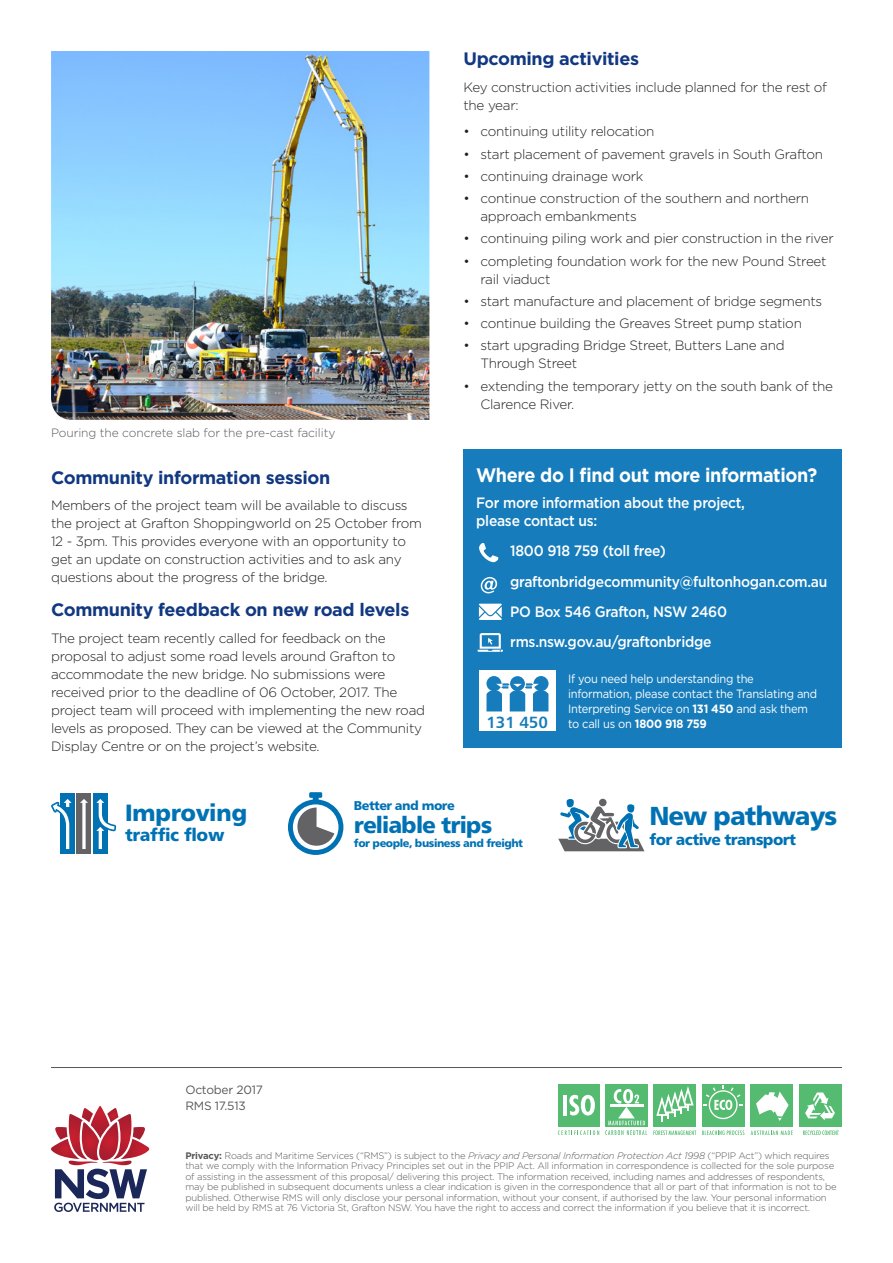
<style>
.page{position:relative;width:893px;height:1263px;background:#fff}
.page>*{position:absolute;margin:0;border:0;box-sizing:border-box;transform-origin:0 0}
.t1{font:700 26.1px "Trans Text Bd";letter-spacing:-.04em;color:#0072b4}
.t2{font:700 23.55px "Trans Text Bd";letter-spacing:-.02em;color:#0072b4}
.t3{font:700 22.95px "Trans Text Bd";letter-spacing:-.04em;color:#0072b4}
.CONTACT_BREAKOUT_SUB{font:700 19.5px "Gotham";letter-spacing:-.02em;color:#fff;scale:.93 1}
.SUB_HEAD_1{font:700 18px "Gotham";letter-spacing:-.02em;color:#113880}
.t4{font:700 17.7px "Trans Text Bd";letter-spacing:-.02em;color:#0072b4}
.t5{font:500 16.2px "Trans Text Md";letter-spacing:-.01em;color:#167cbb}
.t6{font:700 15.6px "Trans Text Bd";letter-spacing:-.04em;color:#0072b4}
.CONTACY_BREAKOUT_BUL{font:500 15px "Gotham";letter-spacing:-.02em;color:#fff;scale:.93 1}
.CONTACT_BREAKOUT_BOD{font:500 15px/18px "Gotham";letter-spacing:-.02em;color:#fff;scale:.93 1}
.BODY_1{font:300 13.5px/18px "Gotham";letter-spacing:-.02em;color:#231f20}
.t7{font:700 12.75px "Trans Text Bd";letter-spacing:-.04em;color:#0072b4}
.CONTACT_TRANSLATE_BO{font:12px/15px "Gotham";letter-spacing:-.02em;color:#fff;scale:.93 1}
.CAPTIONS_GREY_LEFT{font:300 12px "Gotham";letter-spacing:-.01em;color:#57585a}
.DATE___PUB_NO{font:12px "Gotham";letter-spacing:-.02em;color:#57585a}
.t8{font:700 11.1px "Trans Text Bd";letter-spacing:-.04em;color:#0072b4}
.PRIVACY_NOTE{font:300 9.45px/10.5px "Gotham";letter-spacing:-.02em;color:#57585a}
.s1{font-weight:700}
.s2{font-style:italic}
</style>
<div class="page">
<div style="left:799px;top:1084px;width:42px;height:42px;background:#54bb71"></div>
<svg style="left:805px;top:1092px;width:30px;height:28px"></svg>
<svg style="left:803px;top:1130px;width:36px;height:5px"></svg>
<svg style="left:558px;top:1130px;width:41px;height:5px"></svg>
<div style="left:558px;top:1084px;width:42px;height:42px;background:#54bb71"></div>
<hr style="left:563px;top:1095px;width:4px;height:20px;background:#fff">
<svg style="left:569px;top:1095px;width:26px;height:20px"></svg>
<div style="left:605px;top:1084px;width:43px;height:42px;background:#54bb71"></div>
<svg style="left:605px;top:1089px;width:42px;height:46px"></svg>
<div style="left:654px;top:1084px;width:42px;height:42px;background:#54bb71"></div>
<svg style="left:656px;top:1086px;width:38px;height:35px"></svg>
<svg style="left:653px;top:1130px;width:43px;height:5px"></svg>
<svg style="left:702px;top:1130px;width:42px;height:5px"></svg>
<div style="left:702px;top:1084px;width:42px;height:42px;background:#54bb71"></div>
<div style="left:751px;top:1084px;width:42px;height:42px;background:#54bb71"></div>
<svg style="left:751px;top:1130px;width:42px;height:5px"></svg>
<svg style="left:756px;top:1091px;width:33px;height:30px"></svg>
<svg style="left:704px;top:1085px;width:39px;height:34px"></svg>
<hr style="left:51px;top:1067px;width:791px;height:1px;background:#57585a">
<svg style="left:51px;top:1106px;width:98px;height:106px"></svg>
<img style="left:51px;top:51px;width:378px;height:369px">
<div style="left:463px;top:449px;width:379px;height:299px;background:#167cbb"></div>
<svg style="left:479px;top:543px;width:19px;height:19px"></svg>
<svg style="left:479px;top:604px;width:23px;height:16px"></svg>
<svg style="left:478px;top:633px;width:25px;height:19px"></svg>
<svg style="left:480px;top:577px;width:18px;height:16px"></svg>
<div style="left:479px;top:671px;width:76px;height:60px;background:#fff"></div>
<svg style="left:486px;top:676px;width:63px;height:35px"></svg>
<div style="left:93px;top:793px;width:14px;height:61px;background:#0072b4"></div>
<div style="left:61px;top:793px;width:14px;height:61px;background:#0072b4"></div>
<div style="left:77px;top:793px;width:14px;height:61px;background:#636366"></div>
<svg style="left:82px;top:833px;width:4px;height:16px"></svg>
<hr style="left:99px;top:830px;width:3px;height:19px;background:#fff">
<svg style="left:51px;top:797px;width:21px;height:55px"></svg>
<svg style="left:80px;top:794px;width:37px;height:39px"></svg>
<svg style="left:288px;top:792px;width:55px;height:63px"></svg>
<svg style="left:558px;top:798px;width:86px;height:53px"></svg>
<p class="CAPTIONS_GREY_LEFT" style="left:51px;top:425px;width:286px">Pouring the concrete slab for the pre-cast facility</p>
<p class="SUB_HEAD_1" style="left:51px;top:466px;width:281px">Community information session</p>
<p class="BODY_1" style="left:51px;top:496px;width:373px">Members of the project team will be available to discuss the project at Grafton Shoppingworld on 25 October from 12 - 3pm. This provides everyone with an opportunity to get an update on construction activities and to ask any questions about the progress of the bridge.</p>
<p class="SUB_HEAD_1" style="left:51px;top:598px;width:360px">Community feedback on new road levels</p>
<p class="BODY_1" style="left:51px;top:629px;width:376px">The project team recently called for feedback on the proposal to adjust some road levels around Grafton to accommodate the new bridge. No submissions were received prior to the deadline of 06 October, 2017. The project team will proceed with implementing the new road levels as proposed. They can be viewed at the Community Display Centre or on the project’s website.</p>
<p class="SUB_HEAD_1" style="left:463px;top:47px;width:177px">Upcoming activities</p>
<p class="BODY_1" style="left:463px;top:78px;width:365px">Key construction activities include planned for the rest of the year:</p>
<p class="BODY_1" style="left:463px;top:122px;width:192px">• continuing utility relocation</p>
<p class="BODY_1" style="left:463px;top:145px;width:361px">• start placement of pavement gravels in South Grafton</p>
<p class="BODY_1" style="left:463px;top:167px;width:181px">• continuing drainage work</p>
<p class="BODY_1" style="left:480px;top:189px;width:330px;text-indent:-17px">• continue construction of the southern and northern approach embankments</p>
<p class="BODY_1" style="left:463px;top:229px;width:372px">• continuing piling work and pier construction in the river</p>
<p class="BODY_1" style="left:480px;top:252px;width:348px;text-indent:-17px">• completing foundation work for the new Pound Street rail viaduct</p>
<p class="BODY_1" style="left:463px;top:292px;width:360px">• start manufacture and placement of bridge segments</p>
<p class="BODY_1" style="left:463px;top:314px;width:340px">• continue building the Greaves Street pump station</p>
<p class="BODY_1" style="left:480px;top:336px;width:306px;text-indent:-17px">• start upgrading Bridge Street, Butters Lane and<br>Through Street</p>
<p class="BODY_1" style="left:480px;top:377px;width:354px;text-indent:-17px">• extending the temporary jetty on the south bank of the<br>Clarence River.</p>
<p class="CONTACT_BREAKOUT_SUB" style="left:476px;top:462px;width:368px">Where do I find out more information?</p>
<p class="CONTACT_BREAKOUT_BOD" style="left:476px;top:493px;width:290px">For more information about the project, please contact us:</p>
<p class="CONTACY_BREAKOUT_BUL" style="left:510px;top:541px;width:169px">1800 918 759 (toll free)</p>
<p class="CONTACY_BREAKOUT_BUL" style="left:510px;top:571px;width:343px">graftonbridgecommunity@fultonhogan.com.au</p>
<p class="CONTACY_BREAKOUT_BUL" style="left:510px;top:602px;width:235px">PO Box 546 Grafton, NSW 2460</p>
<p class="CONTACY_BREAKOUT_BUL" style="left:510px;top:632px;width:218px">rms.nsw.gov.au/graftonbridge</p>
<p class="t5" style="left:486px;top:712px;width:63px">131 450</p>
<p class="CONTACT_TRANSLATE_BO" style="left:568px;top:671px;width:269px">If you need help understanding the information, please contact the Translating and Interpreting Service on <span class="s1">131 450</span> and ask them to call us on <span class="s1">1800 918 759</span></p>
<p class="t2" style="left:125px;top:798px;width:124px">Improving</p>
<p class="t4" style="left:125px;top:823px;width:101px">traffic flow</p>
<p class="t7" style="left:354px;top:797px;width:102px">Better and more</p>
<p class="t3" style="left:354px;top:810px;width:140px">reliable trips</p>
<p class="t8" style="left:354px;top:836px;width:171px">for people, business and freight</p>
<p class="DATE___PUB_NO" style="left:185px;top:1081px;width:79px">October 2017</p>
<p class="DATE___PUB_NO" style="left:185px;top:1098px;width:62px">RMS 17.513</p>
<p class="t1" style="left:649px;top:799px;width:189px">New pathways</p>
<p class="t6" style="left:649px;top:829px;width:148px">for active transport</p>
<p class="PRIVACY_NOTE" style="left:185px;top:1150px;width:653px"><span class="s1">Privacy:</span> Roads and Maritime Services (“RMS”) is subject to the <span class="s2">Privacy and Personal Information Protection Act 1998</span> (“PPIP Act”) which requires that we comply with the Information Privacy Principles set out in the PPIP Act. All information in correspondence is collected for the sole purpose of assisting in the assessment of this proposal/ delivering this project. The information received, including names and addresses of respondents, may be published in subsequent documents unless a clear indication is given in the correspondence that all or part of that information is not to be published. Otherwise RMS will only disclose your personal information, without your consent, if authorised by the law. Your personal information will be held by RMS at 76 Victoria St, Grafton NSW. You have the right to access and correct the information if you believe that it is incorrect.</p>
</div>
